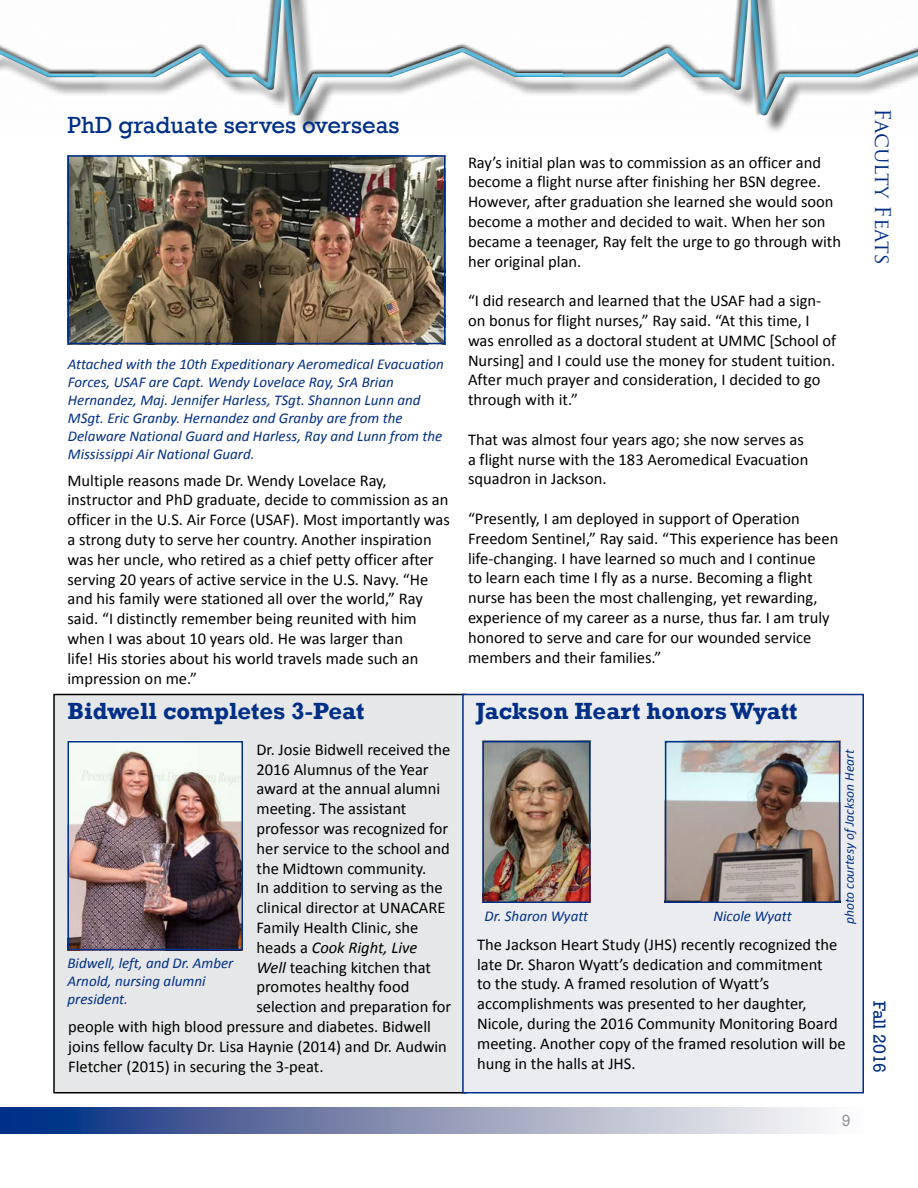
<style>
.page{position:relative;width:918px;height:1188px;background:#fff}
.page>*{position:absolute;margin:0;border:0;box-sizing:border-box;transform-origin:0 0}
.t1{font:700 24px "Rockwell";color:#002f87}
.t2{font:24px "Rockwell";color:#002f87}
.t3{font:21px "Trajan Pro";color:#002f87}
.t4{font:18px "Rockwell";color:#002f87}
.t5{font:16.5px/19.8px "Calibri";color:#000}
.t6{font:italic 16.5px "Calibri";color:#000}
.t7{font:16.5px "Rockwell";color:#939598}
.t8{font:italic 15px/18px "Calibri";color:#002f87}
.t9{font:italic 13.5px "Calibri";color:#002f87}
.s1{font-style:normal}
.s2{font-style:italic}
</style>
<div class="page">
<svg style="left:0;top:1107px;width:824px;height:27px;background:#8391b5"></svg>
<div style="left:0;top:0;width:918px;height:121px;background:#000;opacity:.75"></div>
<div style="left:54px;top:695px;width:412px;height:398px;background:#e6e7e8"></div>
<div style="left:53px;top:694px;width:414px;height:399px;border:2px solid #000"></div>
<div style="left:463px;top:695px;width:400px;height:398px;background:#ebecf0"></div>
<div style="left:462px;top:694px;width:402px;height:400px;border:2px solid #002f87"></div>
<img style="left:485px;top:744px;width:102px;height:156px">
<div style="left:482px;top:741px;width:108px;height:162px;border:2px solid #002f87"></div>
<img style="left:71px;top:158px;width:372px;height:183px">
<div style="left:68px;top:155px;width:378px;height:189px;border:2px solid #002f87"></div>
<img style="left:71px;top:744px;width:169px;height:203px">
<div style="left:68px;top:741px;width:175px;height:209px;border:2px solid #002f87"></div>
<img style="left:668px;top:744px;width:169px;height:156px">
<div style="left:665px;top:741px;width:175px;height:162px;border:2px solid #002f87"></div>
<h1 class="t2" style="left:68px;top:111px;width:334px">PhD graduate serves overseas</h1>
<p class="t8" style="left:68px;top:354px;width:378px">Attached with the 10th Expeditionary Aeromedical Evacuation Forces, USAF are Capt. Wendy Lovelace Ray, SrA Brian Hernandez, Maj. Jennifer Harless, TSgt. Shannon Lunn and MSgt. Eric Granby. Hernandez and Granby are from the Delaware National Guard and Harless, Ray and Lunn from the Mississippi Air National Guard.</p>
<p class="t5" style="left:68px;top:470px;width:384px">Multiple reasons made Dr. Wendy Lovelace Ray, instructor and PhD graduate, decide to commission as an officer in the U.S. Air Force (USAF). Most importantly was a strong duty to serve her country. Another inspiration was her uncle, who retired as a chief petty officer after serving 20 years of active service in the U.S. Navy. “He and his family were stationed all over the world,” Ray said. “I distinctly remember being reunited with him when I was about 10 years old. He was larger than<br>life! His stories about his world travels made such an impression on me.”</p>
<p class="t5" style="left:468px;top:152px;width:375px">Ray’s initial plan was to commission as an officer and become a flight nurse after finishing her BSN degree.<br>However, after graduation she learned she would soon become a mother and decided to wait. When her son became a teenager, Ray felt the urge to go through with her original plan.</p>
<p class="t5" style="left:468px;top:291px;width:370px">“I did research and learned that the USAF had a sign&shy;on bonus for flight nurses,” Ray said. “At this time, I was enrolled as a doctoral student at UMMC [School of Nursing] and I could use the money for student tuition.<br>After much prayer and consideration, I decided to go through with it.”</p>
<p class="t5" style="left:468px;top:430px;width:342px">That was almost four years ago; she now serves as a flight nurse with the 183 Aeromedical Evacuation squadron in Jackson.</p>
<p class="t5" style="left:468px;top:509px;width:372px">“Presently, I am deployed in support of Operation Freedom Sentinel,” Ray said. “This experience has been life-changing. I have learned so much and I continue<br>to learn each time I fly as a nurse. Becoming a flight nurse has been the most challenging, yet rewarding, experience of my career as a nurse, thus far. I am truly honored to serve and care for our wounded service members and their families.”</p>
<h1 class="t1" style="left:68px;top:696px;width:299px">Bidwell completes 3-Peat</h1>
<h1 class="t1" style="left:476px;top:696px;width:323px">Jackson Heart honors Wyatt</h1>
<p class="t5" style="left:256px;top:740px;width:195px">Dr. Josie Bidwell received the</p>
<p class="t5" style="left:256px;top:759px;width:174px">2016 Alumnus of the Year</p>
<p class="t5" style="left:256px;top:779px;width:185px">award at the annual alumni</p>
<p class="t5" style="left:256px;top:799px;width:151px">meeting. The assistant</p>
<p class="t5" style="left:256px;top:819px;width:193px">professor was recognized for</p>
<p class="t5" style="left:256px;top:839px;width:195px">her service to the school and</p>
<p class="t5" style="left:256px;top:858px;width:171px">the Midtown community.</p>
<p class="t5" style="left:256px;top:878px;width:188px">In addition to serving as the</p>
<p class="t5" style="left:256px;top:898px;width:191px">clinical director at UNACARE</p>
<p class="t5" style="left:256px;top:918px;width:164px">Family Health Clinic, she</p>
<p class="t6" style="left:256px;top:936px;width:162px"><span class="s1">heads a</span> Cook Right, Live</p>
<p class="t5" style="left:256px;top:957px;width:176px"><span class="s2">Well</span> teaching kitchen that</p>
<p class="t5" style="left:256px;top:977px;width:154px">promotes healthy food</p>
<p class="t5" style="left:256px;top:997px;width:196px">selection and preparation for</p>
<p class="t5" style="left:68px;top:1017px;width:364px">people with high blood pressure and diabetes. Bidwell</p>
<p class="t5" style="left:68px;top:1037px;width:380px">joins fellow faculty Dr. Lisa Haynie (2014) and Dr. Audwin</p>
<p class="t5" style="left:68px;top:1056px;width:257px">Fletcher (2015) in securing the 3-peat.</p>
<p class="t8" style="left:68px;top:954px;width:167px">Bidwell, left, and Dr. Amber<br>Arnold, nursing alumni president.</p>
<p class="t8" style="left:485px;top:906px;width:105px">Dr. Sharon Wyatt</p>
<p class="t8" style="left:714px;top:906px;width:80px">Nicole Wyatt</p>
<p class="t9" style="left:840px;top:924px;width:176px;rotate:-90deg">photo courtesy ofJackson Heart</p>
<p class="t5" style="left:477px;top:935px;width:370px">The Jackson Heart Study (JHS) recently recognized the late Dr. Sharon Wyatt’s dedication and commitment<br>to the study. A framed resolution of Wyatt’s accomplishments was presented to her daughter, Nicole, during the 2016 Community Monitoring Board meeting. Another copy of the framed resolution will be hung in the halls at JHS.</p>
<p class="t7" style="left:842px;top:1111px;width:10px">9</p>
<p class="t3" style="left:896px;top:108px;width:158px;rotate:90deg">Faculty Feats</p>
<p class="t4" style="left:890px;top:1001px;width:74px;rotate:90deg">Fall 2016</p>
</div>
